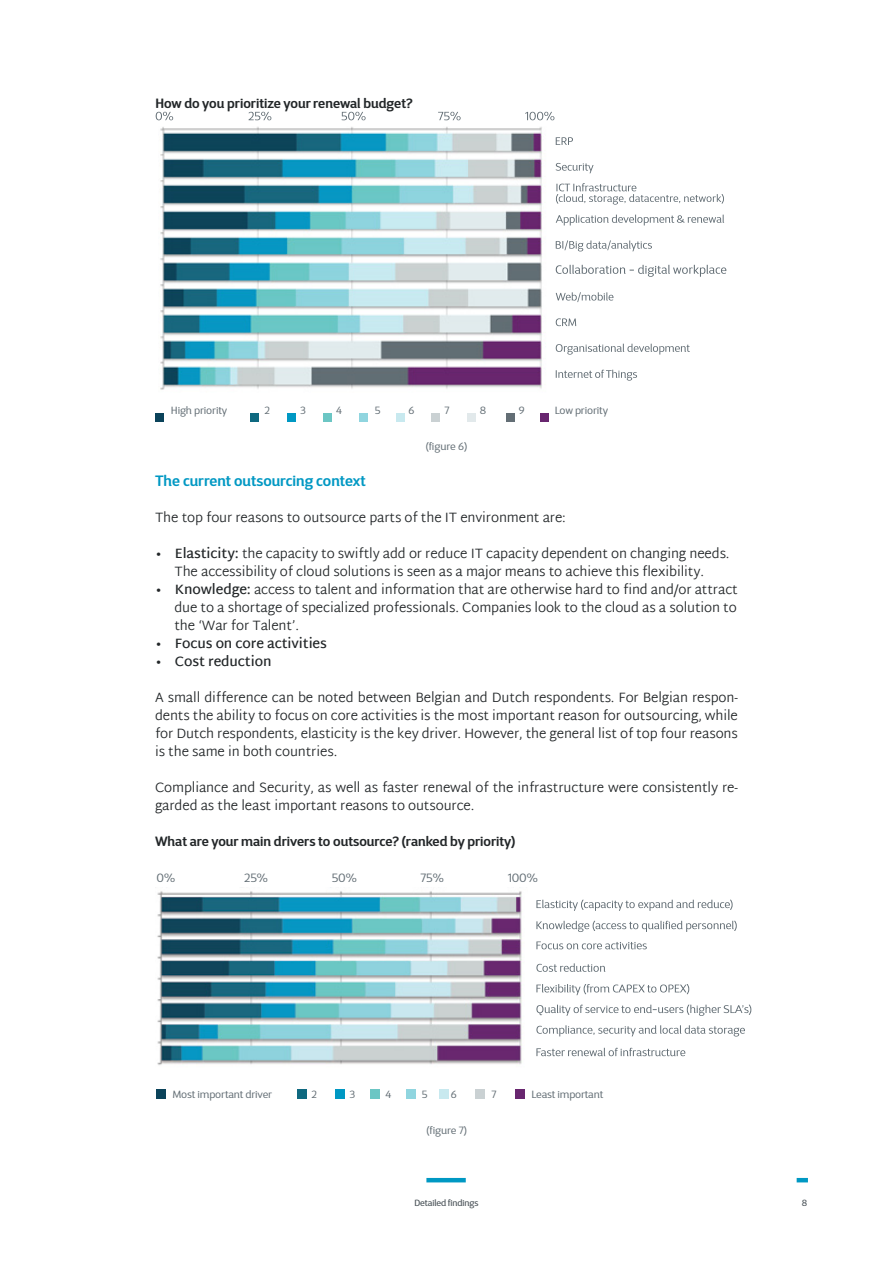
<style>
.page{position:relative;width:893px;height:1263px;background:#fff}
.page>*{position:absolute;margin:0;border:0;box-sizing:border-box;transform-origin:0 0}
.t1{font:600 15px "D Sari";color:#0098c3}
.t2{font:300 13.5px/18px "Martel Sans";letter-spacing:-.01em;color:#222628;text-align:justify}
.t3{font:600 13.5px "D Sari";color:#222628}
.t4{font:600 13.5px "Martel Sans";letter-spacing:-.01em;color:#222628}
.t5{font:12px "D Sari";letter-spacing:-.01em;color:#636e75}
.t6{font:10.5px "D Sari";letter-spacing:-.01em;color:#636e75}
.t7{font:9px "D Sari";letter-spacing:-.01em;color:#4d555b}
.s1{font-weight:600}
</style>
<div class="page">
<hr style="left:797px;top:1178px;width:11px;height:4px;background:#0098c3">
<hr style="left:426px;top:1178px;width:40px;height:4px;background:#0098c3">
<img style="left:160px;top:127px;width:396px;height:263px">
<svg style="left:556px;top:370px;width:81px;height:11px"></svg>
<svg style="left:556px;top:344px;width:134px;height:11px"></svg>
<svg style="left:556px;top:318px;width:20px;height:8px"></svg>
<svg style="left:556px;top:292px;width:57px;height:10px"></svg>
<svg style="left:556px;top:240px;width:96px;height:11px"></svg>
<svg style="left:556px;top:215px;width:168px;height:10px"></svg>
<svg style="left:556px;top:163px;width:37px;height:10px"></svg>
<svg style="left:556px;top:137px;width:17px;height:8px"></svg>
<svg style="left:156px;top:112px;width:398px;height:8px"></svg>
<div style="left:155px;top:413px;width:9px;height:8px;background:#0b435a"></div>
<div style="left:359px;top:413px;width:9px;height:8px;background:#90d5df"></div>
<div style="left:287px;top:413px;width:8px;height:8px;background:#0098c3"></div>
<div style="left:431px;top:413px;width:9px;height:8px;background:#cad1d3"></div>
<div style="left:506px;top:413px;width:8px;height:8px;background:#636e75"></div>
<div style="left:250px;top:413px;width:8px;height:8px;background:#0f6980"></div>
<div style="left:396px;top:413px;width:9px;height:8px;background:#c8e9ef"></div>
<div style="left:324px;top:413px;width:8px;height:8px;background:#6cc6c4"></div>
<div style="left:467px;top:413px;width:9px;height:8px;background:#e2e9eb"></div>
<div style="left:540px;top:413px;width:9px;height:8px;background:#68266f"></div>
<img style="left:157px;top:891px;width:365px;height:174px">
<svg style="left:536px;top:1048px;width:149px;height:8px"></svg>
<svg style="left:536px;top:1025px;width:209px;height:11px"></svg>
<svg style="left:536px;top:1004px;width:215px;height:12px"></svg>
<svg style="left:536px;top:984px;width:153px;height:11px"></svg>
<svg style="left:536px;top:963px;width:69px;height:9px"></svg>
<svg style="left:536px;top:941px;width:111px;height:8px"></svg>
<svg style="left:536px;top:921px;width:201px;height:11px"></svg>
<svg style="left:536px;top:899px;width:197px;height:12px"></svg>
<div style="left:157px;top:1089px;width:9px;height:9px;background:#0b435a"></div>
<div style="left:406px;top:1089px;width:9px;height:9px;background:#90d5df"></div>
<div style="left:335px;top:1089px;width:9px;height:9px;background:#0098c3"></div>
<div style="left:476px;top:1089px;width:9px;height:9px;background:#cad1d3"></div>
<div style="left:297px;top:1089px;width:9px;height:9px;background:#0f6980"></div>
<div style="left:439px;top:1089px;width:9px;height:9px;background:#c8e9ef"></div>
<div style="left:371px;top:1089px;width:9px;height:9px;background:#6cc6c4"></div>
<div style="left:516px;top:1089px;width:9px;height:9px;background:#68266f"></div>
<svg style="left:556px;top:183px;width:168px;height:22px"></svg>
<svg style="left:556px;top:265px;width:170px;height:12px"></svg>
<p class="t3" style="left:155px;top:95px;width:259px">How do you prioritize your renewal budget?</p>
<p class="t6" style="left:171px;top:404px;width:58px">High priority</p>
<p class="t6" style="left:264px;top:404px;width:7px">2</p>
<p class="t6" style="left:300px;top:404px;width:7px">3</p>
<p class="t6" style="left:336px;top:404px;width:7px">4</p>
<p class="t6" style="left:375px;top:404px;width:7px">5</p>
<p class="t6" style="left:408px;top:404px;width:7px">6</p>
<p class="t6" style="left:444px;top:404px;width:7px">7</p>
<p class="t6" style="left:480px;top:404px;width:8px">8</p>
<p class="t6" style="left:519px;top:404px;width:7px">9</p>
<p class="t6" style="left:555px;top:404px;width:55px">Low priority</p>
<p class="t6" style="left:426px;top:440px;width:43px">(figure 6)</p>
<p class="t1" style="left:155px;top:471px;width:212px">The current outsourcing context</p>
<p class="t2" style="left:155px;top:509px;width:412px">The top four reasons to outsource parts of the IT environment are:</p>
<p class="t2" style="left:155px;top:545px;width:576px;text-align:center"><span class="s1">• Elasticity:</span> the capacity to swiftly add or reduce IT capacity dependent on changing needs.<br>The accessibility of cloud solutions is seen as a major means to achieve this flexibility.</p>
<p class="t2" style="left:174px;top:581px;width:565px;text-indent:-19px"><span class="s1">• Knowledge:</span> access to talent and information that are otherwise hard to find and/or attract due to a shortage of specialized professionals. Companies look to the cloud as a solution to the ‘War for Talent’.</p>
<p class="t4" style="left:155px;top:635px;width:173px">• Focus on core activities</p>
<p class="t4" style="left:155px;top:653px;width:118px">• Cost reduction</p>
<p class="t2" style="left:155px;top:689px;width:584px">A small difference can be noted between Belgian and Dutch respondents. For Belgian respon&shy;dents the ability to focus on core activities is the most important reason for outsourcing, while for Dutch respondents, elasticity is the key driver. However, the general list of top four reasons is the same in both countries.</p>
<p class="t2" style="left:155px;top:779px;width:584px">Compliance and Security, as well as faster renewal of the infrastructure were consistently re&shy;garded as the least important reasons to outsource.</p>
<p class="t3" style="left:155px;top:833px;width:362px">What are your main drivers to outsource? (ranked by priority)</p>
<p class="t5" style="left:157px;top:870px;width:20px">0%</p>
<p class="t5" style="left:244px;top:870px;width:25px">25%</p>
<p class="t5" style="left:332px;top:870px;width:27px">50%</p>
<p class="t5" style="left:421px;top:870px;width:25px">75%</p>
<p class="t5" style="left:508px;top:870px;width:32px">100%</p>
<p class="t6" style="left:172px;top:1088px;width:101px">Most important driver</p>
<p class="t6" style="left:312px;top:1088px;width:7px">2</p>
<p class="t6" style="left:350px;top:1088px;width:7px">3</p>
<p class="t6" style="left:386px;top:1088px;width:7px">4</p>
<p class="t6" style="left:422px;top:1088px;width:7px">5</p>
<p class="t6" style="left:451px;top:1088px;width:7px">6</p>
<p class="t6" style="left:492px;top:1088px;width:7px">7</p>
<p class="t6" style="left:531px;top:1088px;width:73px">Least important</p>
<p class="t6" style="left:426px;top:1124px;width:42px">(figure 7)</p>
<p class="t7" style="left:414px;top:1197px;width:66px">Detailed findings</p>
<p class="t7" style="left:802px;top:1197px;width:7px">8</p>
</div>
